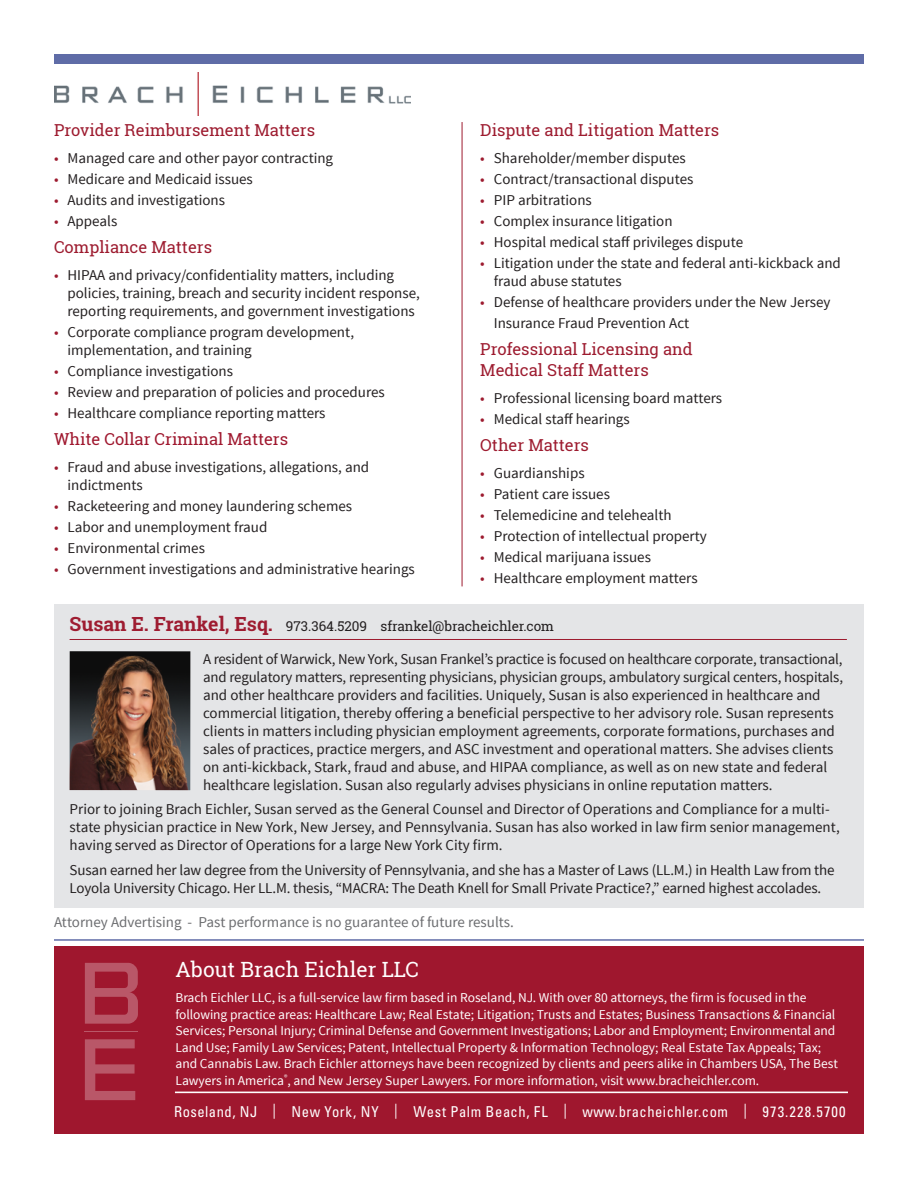
<style>
.page{position:relative;width:918px;height:1188px;background:#fff}
.page>*{position:absolute;margin:0;border:0;box-sizing:border-box;transform-origin:0 0}
.t1{font:21px "Roboto Slab";color:#fff}
.t2{font:16.5px/21px "Roboto Slab";color:#9d1b2f}
.t3{font:16.5px "Roboto Slab";color:#9f172e}
.t4{font:15px/18px "Source Sans Pro";color:#231f20}
.t5{font:condensed 15px "Univers LT Std";letter-spacing:.035em;color:#fff}
.t6{font:15px "Source Sans Pro";color:#6c6d70}
.t7{font:13.5px/16.5px "Source Sans Pro";color:#fff}
.t8{font:13.5px "Roboto Slab";letter-spacing:-.01em;color:#231f20}
.s1{color:#9d1b2f}
.s2{font-weight:700;font-size:19.5px;color:#9e1c31}
</style>
<div class="page">
<img style="left:54px;top:73px;width:356px;height:43px">
<div style="left:54px;top:54px;width:143px;height:9px;background:#5f6ca7"></div>
<div style="left:199px;top:54px;width:665px;height:9px;background:#5f6ca7"></div>
<hr style="left:462px;top:122px;width:1px;height:464px;background:#9d1b2f">
<hr style="left:54px;top:939px;width:810px;height:2px;background:#5f6ca7">
<div style="left:54px;top:946px;width:810px;height:188px;background:#9f172e"></div>
<hr style="left:175px;top:1092px;width:673px;height:1px;background:#fff">
<svg style="left:85px;top:1039px;width:50px;height:61px"></svg>
<svg style="left:85px;top:963px;width:53px;height:61px"></svg>
<hr style="left:85px;top:1032px;width:53px;height:1px;background:#fff">
<div style="left:54px;top:604px;width:810px;height:304px;background:#e4e5e7"></div>
<hr style="left:70px;top:639px;width:777px;height:1px;background:#9d1b2f">
<img style="left:70px;top:651px;width:120px;height:139px">
<p class="t2" style="left:54px;top:119px;width:263px">Provider Reimbursement Matters</p>
<p class="t4" style="left:54px;top:149px;width:281px"><span class="s1">•</span> Managed care and other payor contracting</p>
<p class="t4" style="left:54px;top:170px;width:200px"><span class="s1">•</span> Medicare and Medicaid issues</p>
<p class="t4" style="left:54px;top:191px;width:173px"><span class="s1">•</span> Audits and investigations</p>
<p class="t4" style="left:54px;top:212px;width:65px"><span class="s1">•</span> Appeals</p>
<p class="t2" style="left:54px;top:237px;width:160px">Compliance Matters</p>
<p class="t4" style="left:68px;top:266px;width:354px;text-indent:-14px"><span class="s1">•</span> HIPAA and privacy/confidentiality matters, including policies, training, breach and security incident response, reporting requirements, and government investigations</p>
<p class="t4" style="left:68px;top:323px;width:288px;text-indent:-14px"><span class="s1">•</span> Corporate compliance program development, implementation, and training</p>
<p class="t4" style="left:54px;top:362px;width:181px"><span class="s1">•</span> Compliance investigations</p>
<p class="t4" style="left:54px;top:383px;width:332px"><span class="s1">•</span> Review and preparation of policies and procedures</p>
<p class="t4" style="left:54px;top:404px;width:273px"><span class="s1">•</span> Healthcare compliance reporting matters</p>
<p class="t3" style="left:54px;top:428px;width:236px">White Collar Criminal Matters</p>
<p class="t4" style="left:68px;top:458px;width:303px;text-indent:-14px"><span class="s1">•</span> Fraud and abuse investigations, allegations, and indictments</p>
<p class="t4" style="left:54px;top:497px;width:300px"><span class="s1">•</span> Racketeering and money laundering schemes</p>
<p class="t4" style="left:54px;top:518px;width:215px"><span class="s1">•</span> Labor and unemployment fraud</p>
<p class="t4" style="left:54px;top:539px;width:153px"><span class="s1">•</span> Environmental crimes</p>
<p class="t4" style="left:54px;top:560px;width:362px"><span class="s1">•</span> Government investigations and administrative hearings</p>
<p class="t2" style="left:480px;top:119px;width:241px">Dispute and Litigation Matters</p>
<p class="t4" style="left:480px;top:149px;width:207px"><span class="s1">•</span> Shareholder/member disputes</p>
<p class="t4" style="left:480px;top:170px;width:215px"><span class="s1">•</span> Contract/transactional disputes</p>
<p class="t4" style="left:480px;top:191px;width:113px"><span class="s1">•</span> PIP arbitrations</p>
<p class="t4" style="left:480px;top:212px;width:194px"><span class="s1">•</span> Complex insurance litigation</p>
<p class="t4" style="left:480px;top:233px;width:264px"><span class="s1">•</span> Hospital medical staff privileges dispute</p>
<p class="t4" style="left:494px;top:254px;width:349px;text-indent:-14px"><span class="s1">•</span> Litigation under the state and federal anti-kickback and fraud abuse statutes</p>
<p class="t4" style="left:494px;top:291px;width:338px;line-height:21px;text-indent:-14px"><span class="s1">•</span> Defense of healthcare providers under the New Jersey<br>Insurance Fraud Prevention Act</p>
<p class="t2" style="left:480px;top:339px;width:214px">Professional Licensing and<br>Medical Staff Matters</p>
<p class="t4" style="left:480px;top:389px;width:243px"><span class="s1">•</span> Professional licensing board matters</p>
<p class="t4" style="left:480px;top:410px;width:151px"><span class="s1">•</span> Medical staff hearings</p>
<p class="t2" style="left:480px;top:435px;width:110px">Other Matters</p>
<p class="t4" style="left:480px;top:464px;width:106px"><span class="s1">•</span> Guardianships</p>
<p class="t4" style="left:480px;top:485px;width:131px"><span class="s1">•</span> Patient care issues</p>
<p class="t4" style="left:480px;top:506px;width:193px"><span class="s1">•</span> Telemedicine and telehealth</p>
<p class="t4" style="left:480px;top:527px;width:228px"><span class="s1">•</span> Protection of intellectual property</p>
<p class="t4" style="left:480px;top:548px;width:172px"><span class="s1">•</span> Medical marijuana issues</p>
<p class="t4" style="left:480px;top:569px;width:219px"><span class="s1">•</span> Healthcare employment matters</p>
<p class="t8" style="left:70px;top:616px;width:486px"><span class="s2">Susan E. Frankel, Esq.</span> 973.364.5209 sfrankel@bracheichler.com</p>
<p class="t4" style="left:203px;top:650px;width:641px">A resident of Warwick, New York, Susan Frankel’s practice is focused on healthcare corporate, transactional, and regulatory matters, representing physicians, physician groups, ambulatory surgical centers, hospitals, and other healthcare providers and facilities. Uniquely, Susan is also experienced in healthcare and commercial litigation, thereby offering a beneficial perspective to her advisory role. Susan represents clients in matters including physician employment agreements, corporate formations, purchases and sales of practices, practice mergers, and ASC investment and operational matters. She advises clients on anti-kickback, Stark, fraud and abuse, and HIPAA compliance, as well as on new state and federal healthcare legislation. Susan also regularly advises physicians in online reputation matters.</p>
<p class="t4" style="left:70px;top:801px;width:772px">Prior to joining Brach Eichler, Susan served as the General Counsel and Director of Operations and Compliance for a multi&shy;state physician practice in New York, New Jersey, and Pennsylvania. Susan has also worked in law firm senior management, having served as Director of Operations for a large New York City firm.</p>
<p class="t4" style="left:70px;top:861px;width:766px">Susan earned her law degree from the University of Pennsylvania, and she has a Master of Laws (LL.M.) in Health Law from the<br>Loyola University Chicago. Her LL.M. thesis, “MACRA: The Death Knell for Small Private Practice?,” earned highest accolades.</p>
<p class="t6" style="left:54px;top:912px;width:461px">Attorney Advertising - Past performance is no guarantee of future results.</p>
<p class="t1" style="left:176px;top:955px;width:245px">About Brach Eichler LLC</p>
<p class="t7" style="left:176px;top:990px;width:664px">Brach Eichler LLC, is a full-service law firm based in Roseland, NJ. With over 80 attorneys, the firm is focused in the following practice areas: Healthcare Law; Real Estate; Litigation; Trusts and Estates; Business Transactions &amp; Financial Services; Personal Injury; Criminal Defense and Government Investigations; Labor and Employment; Environmental and Land Use; Family Law Services; Patent, Intellectual Property &amp; Information Technology; Real Estate Tax Appeals; Tax; and Cannabis Law. Brach Eichler attorneys have been recognized by clients and peers alike in Chambers USA, The Best Lawyers in America<sup>®</sup>, and New Jersey Super Lawyers. For more information, visit www.bracheichler.com.</p>
<p class="t5" style="left:174px;top:1102px;width:673px">Roseland, NJ | New York, NY | West Palm Beach, FL | www.bracheichler.com | 973.228.5700</p>
</div>
